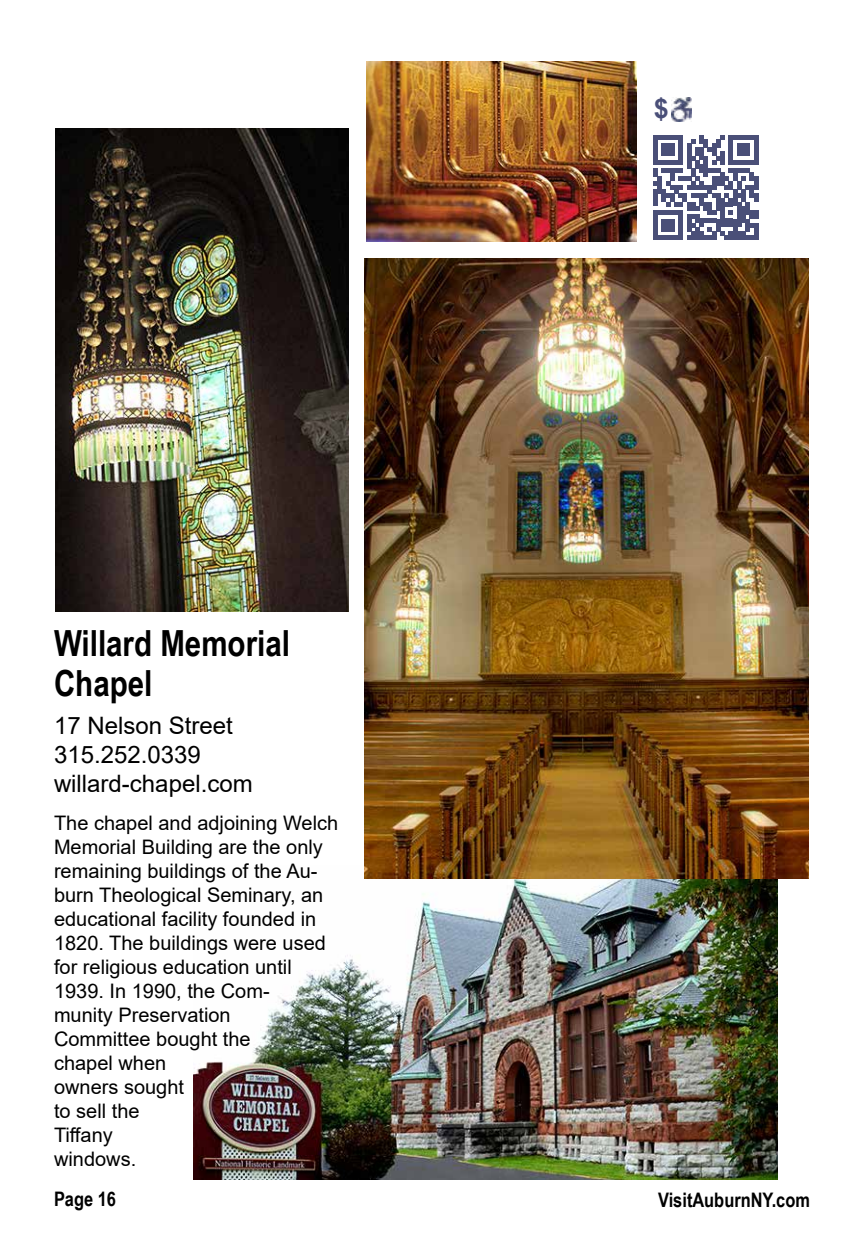
<style>
.page{position:relative;width:864px;height:1260px;background:#fff}
.page>*{position:absolute;margin:0;border:0;box-sizing:border-box;transform-origin:0 0}
.t1{font:700 36px/40px "Arial Narrow";color:#000}
.t2{font:700 27px "Arial";color:#4a4f78}
.t3{font:24px/28.8px "Arial";color:#000}
.t4{font:20px/24px "Arial";color:#000}
.t5{font:700 20px "Arial Narrow";color:#000}
</style>
<div class="page">
<img style="left:194px;top:866px;width:583px;height:313px">
<img style="left:366px;top:61px;width:270px;height:180px">
<img style="left:55px;top:128px;width:294px;height:484px">
<img style="left:365px;top:258px;width:444px;height:620px">
<svg style="left:653px;top:135px;width:105px;height:105px"></svg>
<img style="left:672px;top:97px;width:19px;height:25px">
<h1 class="t1" style="left:54px;top:622px;width:237px">Willard Memorial<br>Chapel</h1>
<p class="t3" style="left:54px;top:711px;width:200px">17 Nelson Street<br>315.252.0339 willard-chapel.com</p>
<p class="t4" style="left:54px;top:811px;width:286px">The chapel and adjoining Welch<br>Memorial Building are the only remaining buildings of the Au&shy;burn Theological Seminary, an educational facility founded in<br>1820. The buildings were used for religious education until<br>1939. In 1990, the Com-<br>munity Preservation<br>Committee bought the<br>chapel when<br>owners sought<br>to sell the<br>Tiffany<br>windows.</p>
<h2 class="t2" style="left:654px;top:90px;width:17px">$</h2>
<p class="t5" style="left:54px;top:1184px;width:64px">Page 16</p>
<p class="t5" style="left:658px;top:1184px;width:153px">VisitAuburnNY.com</p>
</div>
